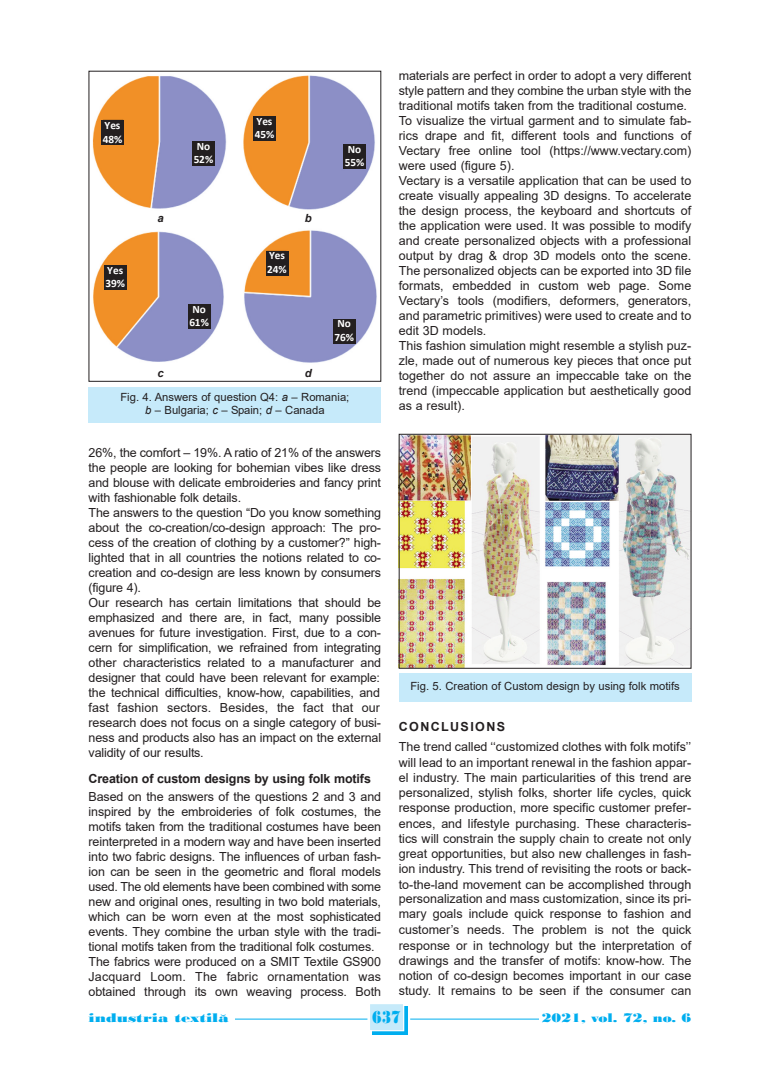
<style>
.page{position:relative;width:780px;height:1088px;background:#fff}
.page>*{position:absolute;margin:0;border:0;box-sizing:border-box;transform-origin:0 0}
.t1{font:18.12px "Bodoni MT Black";color:#00aeef;scale:.8 1}
.t2{font:13.12px "Bodoni MT Black";color:#00aeef;scale:1.3 1}
.t3{font:13.12px "Bodoni MT Black";color:#00aeef;scale:1.14 1}
.t4{font:12.5px/15px "Arial";letter-spacing:-.01em;color:#231f20}
.t5{font:700 12.5px "Arial";letter-spacing:-.01em;color:#231f20}
.t6{font:700 12.5px "Arial";letter-spacing:.11em;color:#231f20}
.t7{font:11.25px/13.5px "Arial";color:#231f20;text-align:center}
.t8{font:700 11.25px/13.5px "Calibri";color:#fff}
.t9{font:italic 700 11.25px "Arial";color:#231f20}
.s1{font-style:italic}
.s2{font-size:15px}
</style>
<div class="page">
<svg style="left:372px;top:1006px;width:36px;height:29px"></svg>
<div style="left:370px;top:1004px;width:33px;height:26px;background:#c6eafa"></div>
<hr style="left:225px;top:1019px;width:142px;height:1px;background:#00aeef">
<hr style="left:410px;top:1019px;width:139px;height:1px;background:#00aeef">
<div style="left:89px;top:1012px;width:146px;height:14px;background:#fff"></div>
<div style="left:539px;top:1012px;width:152px;height:14px;background:#fff"></div>
<div style="left:89px;top:387px;width:292px;height:35px;background:#c6eafa"></div>
<img style="left:92px;top:76px;width:135px;height:133px">
<img style="left:243px;top:75px;width:132px;height:135px">
<img style="left:93px;top:231px;width:131px;height:131px">
<img style="left:244px;top:230px;width:133px;height:133px">
<div style="left:101px;top:121px;width:23px;height:24px;background:#231f20"></div>
<div style="left:192px;top:141px;width:22px;height:25px;background:#231f20"></div>
<div style="left:104px;top:265px;width:22px;height:25px;background:#231f20"></div>
<div style="left:188px;top:304px;width:22px;height:25px;background:#231f20"></div>
<div style="left:266px;top:251px;width:22px;height:24px;background:#231f20"></div>
<div style="left:333px;top:319px;width:22px;height:25px;background:#231f20"></div>
<div style="left:343px;top:144px;width:22px;height:25px;background:#231f20"></div>
<div style="left:253px;top:116px;width:22px;height:25px;background:#231f20"></div>
<img style="left:399px;top:433px;width:292px;height:233px">
<div style="left:399px;top:673px;width:292px;height:29px;background:#c6eafa"></div>
<div style="left:399px;top:434px;width:292px;height:234px;border:1px solid #231f20"></div>
<p class="t8" style="left:103px;top:119px;width:21px">Yes<br>48%</p>
<p class="t8" style="left:105px;top:264px;width:21px">Yes<br>39%</p>
<p class="t8" style="left:194px;top:140px;width:21px">No<br>52%</p>
<p class="t8" style="left:255px;top:115px;width:21px">Yes<br>45%</p>
<p class="t9" style="left:157px;top:212px;width:8px">a</p>
<p class="t9" style="left:305px;top:212px;width:8px">b</p>
<p class="t8" style="left:189px;top:303px;width:21px">No<br>61%</p>
<p class="t8" style="left:267px;top:249px;width:21px">Yes<br>24%</p>
<p class="t9" style="left:157px;top:367px;width:8px">c</p>
<p class="t9" style="left:305px;top:367px;width:8px">d</p>
<p class="t8" style="left:344px;top:143px;width:21px">No<br>55%</p>
<p class="t8" style="left:334px;top:318px;width:21px">No<br>76%</p>
<p class="t7" style="left:120px;top:390px;width:230px">Fig. 4. Answers of question Q4: <span class="s1">a</span> – Romania; <span class="s1">b</span> – Bulgaria; <span class="s1">c</span> – Spain; <span class="s1">d</span> – Canada</p>
<p class="t4" style="left:89px;top:445px;width:294px">26%, the comfort – 19%. A ratio of 21% of the answers the people are looking for bohemian vibes like dress and blouse with delicate embroideries and fancy print with fashionable folk details.<br>The answers to the question “Do you know something about the co-creation/co-design approach: The pro&shy;cess of the creation of clothing by a customer?” high&shy;lighted that in all countries the notions related to co&shy;creation and co-design are less known by consumers (figure 4).<br>Our research has certain limitations that should be emphasized and there are, in fact, many possible avenues for future investigation. First, due to a con&shy;cern for simplification, we refrained from integrating other characteristics related to a manufacturer and designer that could have been relevant for example: the technical difficulties, know-how, capabilities, and fast fashion sectors. Besides, the fact that our research does not focus on a single category of busi&shy;ness and products also has an impact on the external validity of our results.</p>
<p class="t5" style="left:89px;top:771px;width:284px">Creation of custom designs by using folk motifs</p>
<p class="t4" style="left:89px;top:789px;width:294px">Based on the answers of the questions 2 and 3 and inspired by the embroideries of folk costumes, the motifs taken from the traditional costumes have been reinterpreted in a modern way and have been inserted into two fabric designs. The influences of urban fash&shy;ion can be seen in the geometric and floral models used. The old elements have been combined with some new and original ones, resulting in two bold materials, which can be worn even at the most sophisticated events. They combine the urban style with the tradi&shy;tional motifs taken from the traditional folk costumes.<br>The fabrics were produced on a SMIT Textile GS900<br>Jacquard Loom. The fabric ornamentation was obtained through its own weaving process. Both</p>
<p class="t4" style="left:399px;top:68px;width:294px">materials are perfect in order to adopt a very different style pattern and they combine the urban style with the traditional motifs taken from the traditional costume.<br>To visualize the virtual garment and to simulate fab&shy;rics drape and fit, different tools and functions of Vectary free online tool (https://www.vectary.com) were used (figure 5).<br>Vectary is a versatile application that can be used to create visually appealing 3D designs. To accelerate the design process, the keyboard and shortcuts of the application were used. It was possible to modify and create personalized objects with a professional output by drag &amp; drop 3D models onto the scene.<br>The personalized objects can be exported into 3D file formats, embedded in custom web page. Some Vectary’s tools (modifiers, deformers, generators, and parametric primitives) were used to create and to edit 3D models.<br>This fashion simulation might resemble a stylish puz&shy;zle, made out of numerous key pieces that once put together do not assure an impeccable take on the trend (impeccable application but aesthetically good as a result).</p>
<p class="t7" style="left:410px;top:680px;width:271px">Fig. 5. Creation of Custom design by using folk motifs</p>
<p class="t6" style="left:399px;top:719px;width:108px">CONCLUSIONS</p>
<p class="t4" style="left:399px;top:739px;width:294px;text-align:justify">The trend called ‘‘customized clothes with folk motifs’’ will lead to an important renewal in the fashion appar&shy;el industry. The main particularities of this trend are personalized, stylish folks, shorter life cycles, quick response production, more specific customer prefer&shy;ences, and lifestyle purchasing. These characteris&shy;tics will constrain the supply chain to create not only great opportunities, but also new challenges in fash&shy;ion industry. This trend of revisiting the roots or back&shy;to-the-land movement can be accomplished through</p>
<p class="t4" style="left:399px;top:891px;width:294px">personalization and mass customization, since its pri&shy;mary goals include quick response to fashion and</p>
<p class="t4" style="left:399px;top:922px;width:294px;text-align:justify">customer’s needs. The problem is not the quick response or in technology but the interpretation of drawings and the transfer of motifs: know-how. The notion of co-design becomes important in our case study. It remains to be seen if the consumer can</p>
<p class="t2" style="left:89px;top:1010px;width:109px">industria textila<span class="s2">˘</span></p>
<h1 class="t1" style="left:372px;top:1006px;width:37px">637</h1>
<p class="t3" style="left:541px;top:1010px;width:133px">2021, vol. 72, no. 6</p>
</div>
